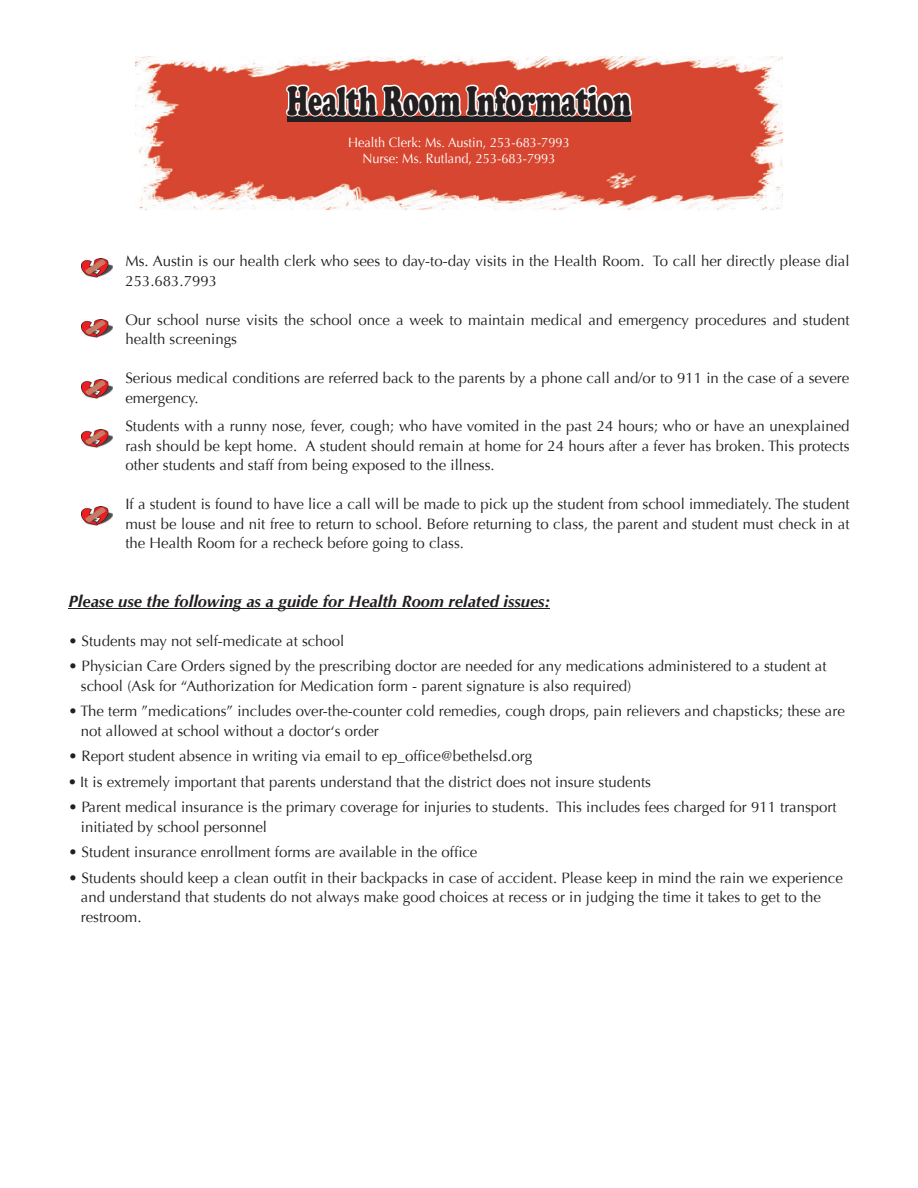
<style>
.page{position:relative;width:918px;height:1188px;background:#fff}
.page>*{position:absolute;margin:0;border:0;box-sizing:border-box;transform-origin:0 0}
.t1{font:900 42px "Cooper";color:#231f20;scale:.62 1}
.t2{font:italic 700 16.5px "Optima";color:#231f20}
.t3{font:15px/19.5px "Optima";color:#231f20}
.t4{font:13.5px/16.2px "Optima";color:#fff;text-align:center;scale:.95 1}
.s1{font-weight:700;font-style:italic}
</style>
<div class="page">
<hr style="left:68px;top:608px;width:482px;height:1px;background:#231f20">
<img style="left:136px;top:56px;width:646px;height:154px">
<svg style="left:283px;top:56px;width:351px;height:154px"></svg>
<img style="left:81px;top:259px;width:31px;height:18px">
<img style="left:81px;top:319px;width:31px;height:19px">
<img style="left:81px;top:380px;width:31px;height:18px">
<img style="left:81px;top:429px;width:31px;height:19px">
<img style="left:81px;top:507px;width:31px;height:18px">
<p class="t1" style="left:287px;top:76px;width:556px">Health Room Information</p>
<p class="t4" style="left:348px;top:134px;width:235px">Health Clerk: Ms. Austin, 253-683-7993<br>Nurse: Ms. Rutland, 253-683-7993</p>
<p class="t3" style="left:125px;top:251px;width:726px">Ms. Austin is our health clerk who sees to day-to-day visits in the Health Room. To call her directly please dial<br>253.683.7993</p>
<p class="t3" style="left:125px;top:310px;width:726px">Our school nurse visits the school once a week to maintain medical and emergency procedures and student health screenings</p>
<p class="t3" style="left:125px;top:368px;width:726px">Serious medical conditions are referred back to the parents by a phone call and/or to 911 in the case of a severe emergency.</p>
<p class="t3" style="left:125px;top:416px;width:726px;text-align:justify">Students with a runny nose, fever, cough; who have vomited in the past 24 hours; who or have an unexplained rash should be kept home. A student should remain at home for 24 hours after a fever has broken. This protects other students and staff from being exposed to the illness.</p>
<p class="t3" style="left:125px;top:494px;width:726px;text-align:justify">If a student is found to have lice a call will be made to pick up the student from school immediately. The student must be louse and nit free to return to school. Before returning to class, the parent and student must check in at the Health Room for a recheck before going to class.</p>
<h1 class="t2" style="left:68px;top:591px;width:483px">Please use the following as a guide for Health Room related issues:</h1>
<p class="t3" style="left:68px;top:631px;width:277px">• Students may not self-medicate at school</p>
<p class="t3" style="left:81px;top:656px;width:747px;text-indent:-13px">• Physician Care Orders signed by the prescribing doctor are needed for any medications administered to a student at school (Ask for “Authorization for Medication form - parent signature is also required)</p>
<p class="t3" style="left:81px;top:701px;width:765px;text-indent:-13px">• The term ”medications” includes over-the-counter cold remedies, cough drops, pain relievers and chapsticks; these are not allowed at school without a doctor‘s order</p>
<p class="t3" style="left:68px;top:746px;width:465px">• Report student absence in writing via email to ep_office@bethelsd.org</p>
<p class="t3" style="left:68px;top:772px;width:584px"><span class="s1">•</span> It is extremely important that parents understand that the district does not insure students</p>
<p class="t3" style="left:81px;top:797px;width:757px;text-indent:-13px">• Parent medical insurance is the primary coverage for injuries to students. This includes fees charged for 911 transport initiated by school personnel</p>
<p class="t3" style="left:68px;top:842px;width:411px">• Student insurance enrollment forms are available in the office</p>
<p class="t3" style="left:81px;top:868px;width:764px;text-indent:-12px">• Students should keep a clean outfit in their backpacks in case of accident. Please keep in mind the rain we experience and understand that students do not always make good choices at recess or in judging the time it takes to get to the restroom.</p>
</div>
